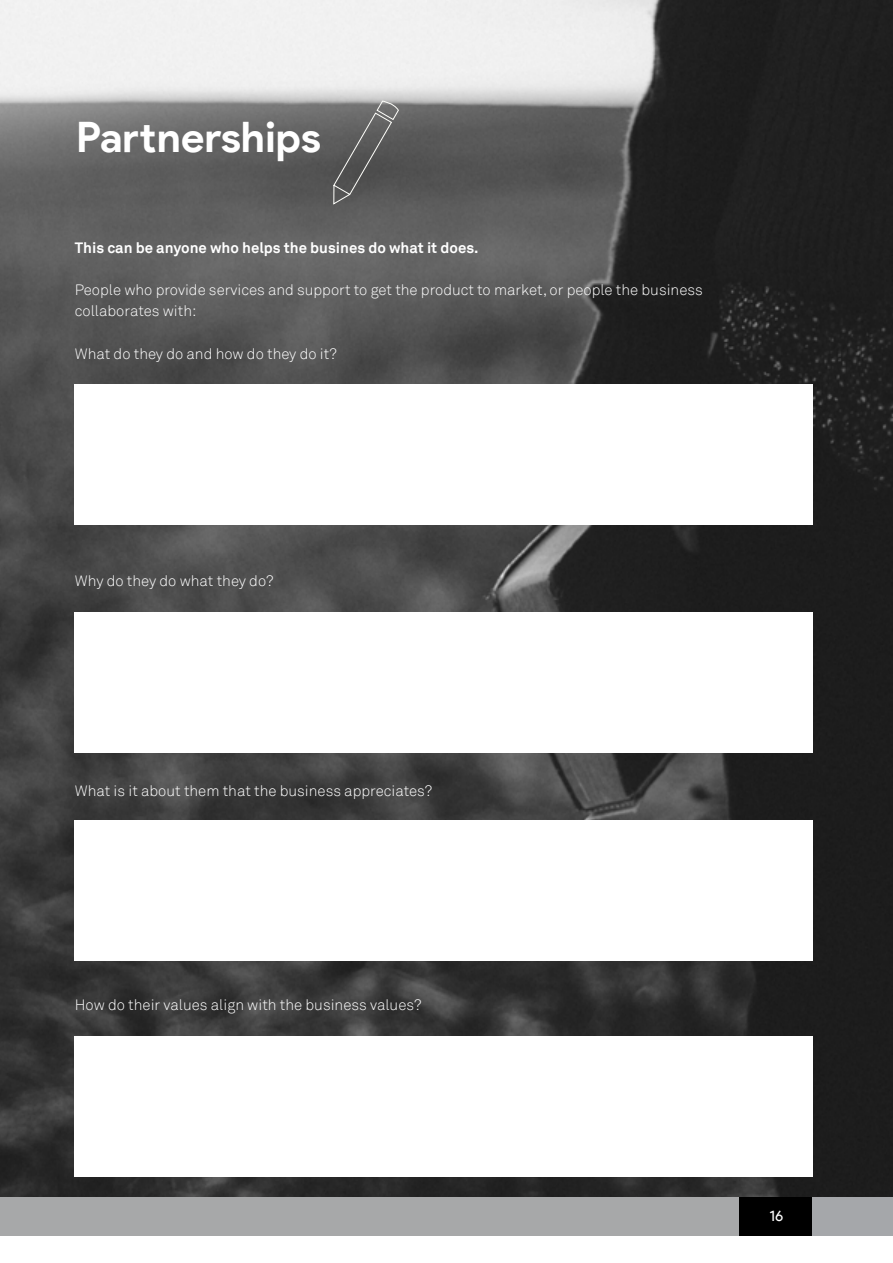
<style>
.page{position:relative;width:893px;height:1263px;background:#fff}
.page>*{position:absolute;margin:0;border:0;box-sizing:border-box;transform-origin:0 0}
.t1{font:700 42px "Product Sans";color:#fff}
.t2{font:300 15px/21px "Akkurat TT";color:#fff}
.t3{font:700 15px "Akkurat TT";color:#fff}
.t4{font:15px "Product Sans";color:#fff}
</style>
<div class="page">
<div style="left:738px;top:1196px;width:74px;height:39px;background:#000"></div>
<img style="left:0;top:0;width:893px;height:1196px">
<div style="left:0;top:1196px;width:738px;height:39px;background:#a7a8a9"></div>
<div style="left:812px;top:1196px;width:81px;height:39px;background:#a5a7aa"></div>
<div style="left:75px;top:384px;width:738px;height:140px;background:#fff"></div>
<svg style="left:333px;top:101px;width:66px;height:104px;background:#636363"></svg>
<div style="left:75px;top:612px;width:738px;height:141px;background:#fff"></div>
<div style="left:75px;top:821px;width:738px;height:140px;background:#fff"></div>
<div style="left:75px;top:1036px;width:738px;height:141px;background:#fff"></div>
<h1 class="t1" style="left:76px;top:111px;width:246px">Partnerships</h1>
<p class="t3" style="left:75px;top:239px;width:405px">This can be anyone who helps the busines do what it does.</p>
<p class="t2" style="left:75px;top:279px;width:629px">People who provide services and support to get the product to market, or people the business collaborates with:</p>
<p class="t2" style="left:75px;top:343px;width:263px">What do they do and how do they do it?</p>
<p class="t2" style="left:75px;top:570px;width:200px">Why do they do what they do?</p>
<p class="t2" style="left:75px;top:780px;width:359px">What is it about them that the business appreciates?</p>
<p class="t2" style="left:75px;top:994px;width:348px">How do their values align with the business values?</p>
<p class="t4" style="left:769px;top:1207px;width:16px">16</p>
</div>
